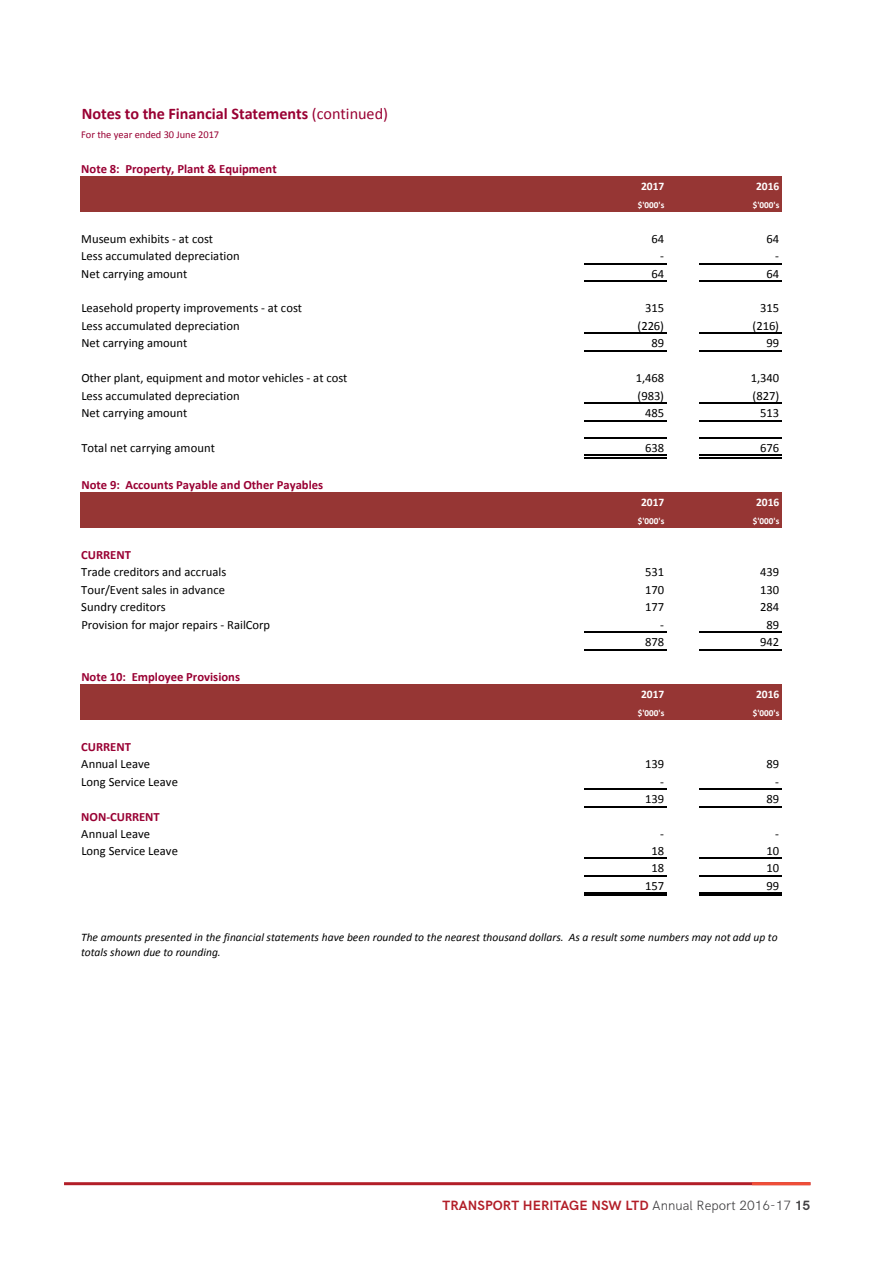
<style>
.page{position:relative;width:893px;height:1263px;background:#fff}
.page>*{position:absolute;margin:0;border:0;box-sizing:border-box;transform-origin:0 0}
.t1{font:700 16.2px "Calibri";letter-spacing:-.005em;color:#903}
.t2{font:700 13.5px "HK Grotesk";letter-spacing:.005em;color:#b21e28}
.t3{font:12.6px "Calibri";color:#000}
.t4{font:700 12.6px "Calibri";color:#903}
.t5{font:italic 11.55px/15.1px "Calibri";color:#000}
.t6{font:700 11.55px "Calibri";letter-spacing:-.005em;color:#fff}
.t7{font:10.5px "Calibri";letter-spacing:-.005em;color:#903}
.t8{font:700 9.15px "Calibri";letter-spacing:.005em;color:#fff}
.s1{font-weight:400}
.s2{font-weight:300;color:#414042}
.s3{color:#414042}
</style>
<div class="page">
<div style="left:80px;top:176px;width:701px;height:35px;background:#963634"></div>
<div style="left:80px;top:492px;width:701px;height:35px;background:#963634"></div>
<div style="left:80px;top:684px;width:701px;height:35px;background:#963634"></div>
<hr style="left:584px;top:263px;width:82px;height:1px;background:#000">
<hr style="left:584px;top:280px;width:82px;height:1px;background:#000">
<hr style="left:584px;top:333px;width:82px;height:1px;background:#000">
<hr style="left:584px;top:350px;width:82px;height:1px;background:#000">
<hr style="left:584px;top:403px;width:82px;height:1px;background:#000">
<hr style="left:584px;top:420px;width:82px;height:1px;background:#000">
<hr style="left:584px;top:438px;width:82px;height:1px;background:#000">
<hr style="left:584px;top:455px;width:82px;height:1px;background:#000">
<hr style="left:584px;top:457px;width:82px;height:1px;background:#000">
<hr style="left:584px;top:631px;width:82px;height:1px;background:#000">
<hr style="left:584px;top:649px;width:82px;height:1px;background:#000">
<hr style="left:584px;top:789px;width:82px;height:1px;background:#000">
<hr style="left:584px;top:806px;width:82px;height:1px;background:#000">
<hr style="left:584px;top:858px;width:82px;height:1px;background:#000">
<hr style="left:584px;top:875px;width:82px;height:1px;background:#000">
<hr style="left:584px;top:892px;width:82px;height:1px;background:#000">
<hr style="left:584px;top:895px;width:82px;height:1px;background:#000">
<hr style="left:699px;top:263px;width:82px;height:1px;background:#000">
<hr style="left:699px;top:280px;width:82px;height:1px;background:#000">
<hr style="left:699px;top:333px;width:82px;height:1px;background:#000">
<hr style="left:699px;top:350px;width:82px;height:1px;background:#000">
<hr style="left:699px;top:403px;width:82px;height:1px;background:#000">
<hr style="left:699px;top:420px;width:82px;height:1px;background:#000">
<hr style="left:699px;top:438px;width:82px;height:1px;background:#000">
<hr style="left:699px;top:455px;width:82px;height:1px;background:#000">
<hr style="left:699px;top:457px;width:82px;height:1px;background:#000">
<hr style="left:699px;top:631px;width:82px;height:1px;background:#000">
<hr style="left:699px;top:649px;width:82px;height:1px;background:#000">
<hr style="left:699px;top:789px;width:82px;height:1px;background:#000">
<hr style="left:699px;top:806px;width:82px;height:1px;background:#000">
<hr style="left:699px;top:858px;width:82px;height:1px;background:#000">
<hr style="left:699px;top:875px;width:82px;height:1px;background:#000">
<hr style="left:699px;top:892px;width:82px;height:1px;background:#000">
<hr style="left:699px;top:895px;width:82px;height:1px;background:#000">
<hr style="left:64px;top:1182px;width:746px;height:3px;background:#b21e28">
<hr style="left:752px;top:1182px;width:58px;height:3px;background:#f04e37">
<p class="t1" style="left:82px;top:103px;width:308px">Notes to the Financial Statements <span class="s1">(continued)</span></p>
<p class="t7" style="left:81px;top:128px;width:140px">For the year ended 30 June 2017</p>
<p class="t4" style="left:81px;top:161px;width:197px">Note 8: Property, Plant &amp; Equipment</p>
<p class="t6" style="left:641px;top:179px;width:25px">2017</p>
<p class="t6" style="left:756px;top:179px;width:25px">2016</p>
<p class="t8" style="left:638px;top:199px;width:28px">$'000's</p>
<p class="t8" style="left:753px;top:199px;width:28px">$'000's</p>
<p class="t3" style="left:81px;top:230px;width:133px">Museum exhibits - at cost</p>
<p class="t3" style="left:651px;top:230px;width:14px">64</p>
<p class="t3" style="left:766px;top:230px;width:14px">64</p>
<p class="t3" style="left:81px;top:248px;width:160px">Less accumulated depreciation</p>
<p class="t3" style="left:660px;top:248px;width:5px">-</p>
<p class="t3" style="left:775px;top:248px;width:5px">-</p>
<p class="t3" style="left:81px;top:265px;width:108px">Net carrying amount</p>
<p class="t3" style="left:651px;top:265px;width:14px">64</p>
<p class="t3" style="left:766px;top:265px;width:14px">64</p>
<p class="t3" style="left:81px;top:300px;width:222px">Leasehold property improvements - at cost</p>
<p class="t3" style="left:645px;top:300px;width:20px">315</p>
<p class="t3" style="left:760px;top:300px;width:20px">315</p>
<p class="t3" style="left:81px;top:318px;width:160px">Less accumulated depreciation</p>
<p class="t3" style="left:638px;top:318px;width:28px">(226)</p>
<p class="t3" style="left:753px;top:318px;width:28px">(216)</p>
<p class="t3" style="left:81px;top:335px;width:108px">Net carrying amount</p>
<p class="t3" style="left:651px;top:335px;width:14px">89</p>
<p class="t3" style="left:766px;top:335px;width:14px">99</p>
<p class="t3" style="left:81px;top:370px;width:268px">Other plant, equipment and motor vehicles - at cost</p>
<p class="t3" style="left:636px;top:370px;width:30px">1,468</p>
<p class="t3" style="left:751px;top:370px;width:30px">1,340</p>
<p class="t3" style="left:81px;top:388px;width:160px">Less accumulated depreciation</p>
<p class="t3" style="left:638px;top:388px;width:28px">(983)</p>
<p class="t3" style="left:753px;top:388px;width:28px">(827)</p>
<p class="t3" style="left:81px;top:405px;width:108px">Net carrying amount</p>
<p class="t3" style="left:645px;top:405px;width:20px">485</p>
<p class="t3" style="left:760px;top:405px;width:20px">513</p>
<p class="t3" style="left:81px;top:440px;width:135px">Total net carrying amount</p>
<p class="t3" style="left:645px;top:440px;width:20px">638</p>
<p class="t3" style="left:760px;top:440px;width:20px">676</p>
<p class="t4" style="left:81px;top:477px;width:243px">Note 9: Accounts Payable and Other Payables</p>
<p class="t6" style="left:641px;top:495px;width:25px">2017</p>
<p class="t6" style="left:756px;top:495px;width:25px">2016</p>
<p class="t8" style="left:638px;top:515px;width:28px">$'000's</p>
<p class="t8" style="left:753px;top:515px;width:28px">$'000's</p>
<p class="t4" style="left:81px;top:546px;width:51px">CURRENT</p>
<p class="t3" style="left:81px;top:564px;width:146px">Trade creditors and accruals</p>
<p class="t3" style="left:645px;top:564px;width:20px">531</p>
<p class="t3" style="left:760px;top:564px;width:20px">439</p>
<p class="t3" style="left:81px;top:581px;width:145px">Tour/Event sales in advance</p>
<p class="t3" style="left:645px;top:581px;width:20px">170</p>
<p class="t3" style="left:760px;top:581px;width:20px">130</p>
<p class="t3" style="left:81px;top:599px;width:86px">Sundry creditors</p>
<p class="t3" style="left:645px;top:599px;width:20px">177</p>
<p class="t3" style="left:760px;top:599px;width:20px">284</p>
<p class="t3" style="left:81px;top:616px;width:190px">Provision for major repairs - RailCorp</p>
<p class="t3" style="left:660px;top:616px;width:5px">-</p>
<p class="t3" style="left:766px;top:616px;width:14px">89</p>
<p class="t3" style="left:645px;top:634px;width:20px">878</p>
<p class="t3" style="left:760px;top:634px;width:20px">942</p>
<p class="t4" style="left:81px;top:669px;width:160px">Note 10: Employee Provisions</p>
<p class="t6" style="left:641px;top:687px;width:25px">2017</p>
<p class="t6" style="left:756px;top:687px;width:25px">2016</p>
<p class="t8" style="left:638px;top:707px;width:28px">$'000's</p>
<p class="t8" style="left:753px;top:707px;width:28px">$'000's</p>
<p class="t4" style="left:81px;top:739px;width:51px">CURRENT</p>
<p class="t3" style="left:81px;top:756px;width:70px">Annual Leave</p>
<p class="t3" style="left:645px;top:756px;width:20px">139</p>
<p class="t3" style="left:766px;top:756px;width:14px">89</p>
<p class="t3" style="left:81px;top:774px;width:98px">Long Service Leave</p>
<p class="t3" style="left:660px;top:774px;width:5px">-</p>
<p class="t3" style="left:775px;top:774px;width:5px">-</p>
<p class="t3" style="left:645px;top:791px;width:20px">139</p>
<p class="t3" style="left:766px;top:791px;width:14px">89</p>
<p class="t4" style="left:81px;top:808px;width:80px">NON-CURRENT</p>
<p class="t3" style="left:81px;top:826px;width:70px">Annual Leave</p>
<p class="t3" style="left:660px;top:826px;width:5px">-</p>
<p class="t3" style="left:775px;top:826px;width:5px">-</p>
<p class="t3" style="left:81px;top:843px;width:98px">Long Service Leave</p>
<p class="t3" style="left:651px;top:843px;width:14px">18</p>
<p class="t3" style="left:766px;top:843px;width:14px">10</p>
<p class="t3" style="left:651px;top:860px;width:14px">18</p>
<p class="t3" style="left:766px;top:860px;width:14px">10</p>
<p class="t3" style="left:645px;top:877px;width:20px">157</p>
<p class="t3" style="left:766px;top:877px;width:14px">99</p>
<p class="t5" style="left:81px;top:929px;width:698px">The amounts presented in the financial statements have been rounded to the nearest thousand dollars. As a result some numbers may not add up to totals shown due to rounding.</p>
<p class="t2" style="left:443px;top:1195px;width:369px">TRANSPORT HERITAGE NSW LTD <span class="s2">Annual Report 2016-17</span> <span class="s3">15</span></p>
</div>
